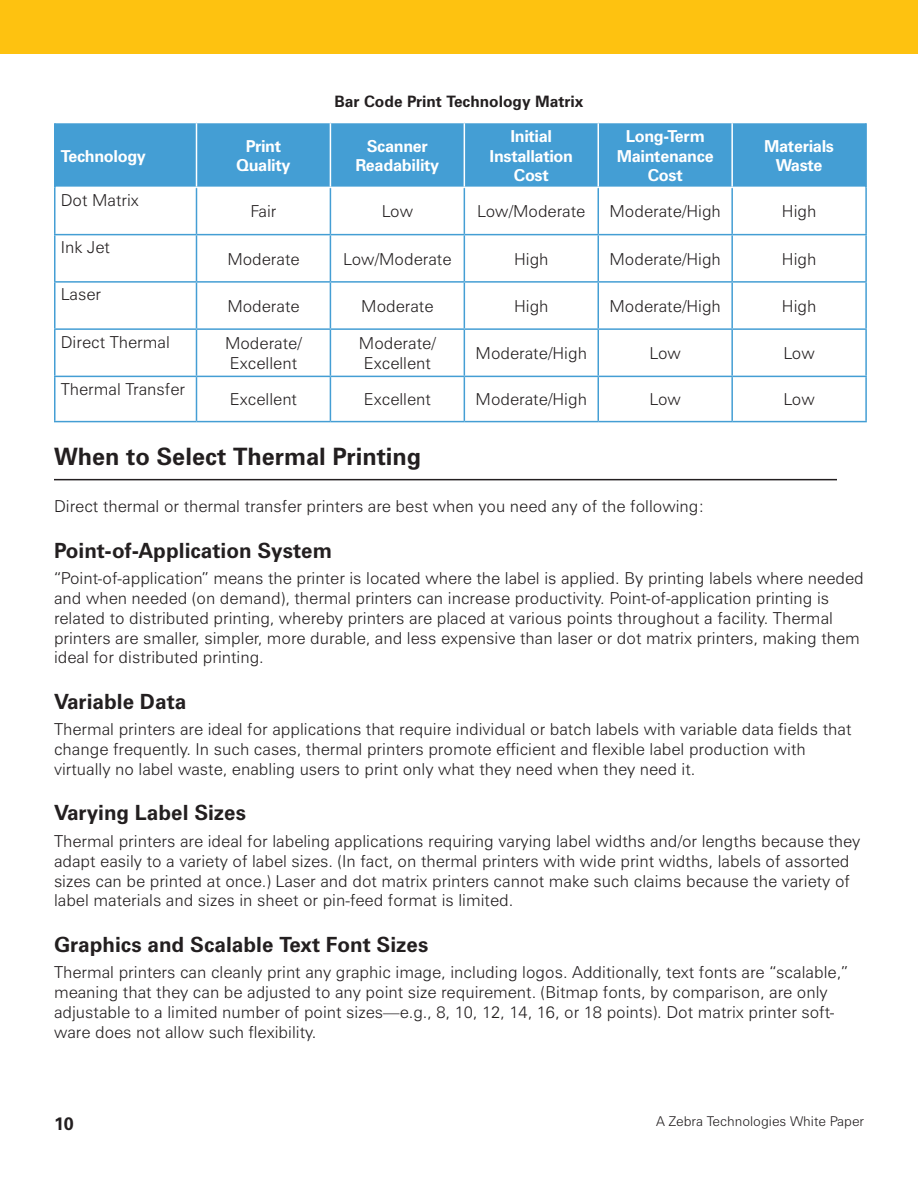
<style>
.page{position:relative;width:918px;height:1188px;background:#fff}
.page>*{position:absolute;margin:0;border:0;box-sizing:border-box;transform-origin:0 0}
.t1{font:700 24px "Zurich BT";color:#231f20}
.t2{font:700 21px "Zurich BT";color:#231f20}
.t3{font:700 18px "Zurich BT";color:#231f20}
.t4{font:300 16.5px/19.8px "Zurich BT";color:#231f20}
.t5{font:700 16.5px/19.8px "Zurich BT";letter-spacing:-.02em;color:#fff;text-align:center}
.t6{font:700 15.75px "Zurich BT";color:#231f20}
.t7{font:300 13.5px "Zurich BT";color:#231f20}
</style>
<div class="page">
<div style="left:0;top:0;width:917px;height:54px;background:#fec210"></div>
<hr style="left:917px;top:0;width:1px;height:54px;background:#fec210">
<hr style="left:54px;top:479px;width:783px;height:1px;background:#231f20">
<div style="left:56px;top:123px;width:809px;height:64px;background:#449ed4"></div>
<hr style="left:196px;top:123px;width:1px;height:64px;background:#fff">
<hr style="left:330px;top:123px;width:1px;height:64px;background:#fff">
<hr style="left:464px;top:123px;width:1px;height:64px;background:#fff">
<hr style="left:598px;top:123px;width:1px;height:64px;background:#fff">
<hr style="left:731px;top:123px;width:2px;height:64px;background:#fff">
<hr style="left:54px;top:187px;width:2px;height:47px;background:#449ed4">
<hr style="left:196px;top:188px;width:1px;height:46px;background:#449ed4">
<hr style="left:330px;top:188px;width:1px;height:46px;background:#449ed4">
<hr style="left:464px;top:188px;width:1px;height:46px;background:#449ed4">
<hr style="left:598px;top:188px;width:1px;height:46px;background:#449ed4">
<hr style="left:731px;top:188px;width:2px;height:46px;background:#449ed4">
<hr style="left:865px;top:187px;width:2px;height:47px;background:#449ed4">
<hr style="left:54px;top:234px;width:142px;height:1px;background:#449ed4">
<hr style="left:54px;top:235px;width:2px;height:46px;background:#449ed4">
<hr style="left:196px;top:234px;width:134px;height:1px;background:#449ed4">
<hr style="left:196px;top:235px;width:1px;height:46px;background:#449ed4">
<hr style="left:330px;top:234px;width:134px;height:1px;background:#449ed4">
<hr style="left:330px;top:235px;width:1px;height:46px;background:#449ed4">
<hr style="left:464px;top:234px;width:134px;height:1px;background:#449ed4">
<hr style="left:464px;top:235px;width:1px;height:46px;background:#449ed4">
<hr style="left:598px;top:234px;width:134px;height:1px;background:#449ed4">
<hr style="left:598px;top:235px;width:1px;height:46px;background:#449ed4">
<hr style="left:732px;top:234px;width:135px;height:1px;background:#449ed4">
<hr style="left:731px;top:235px;width:2px;height:46px;background:#449ed4">
<hr style="left:865px;top:235px;width:2px;height:46px;background:#449ed4">
<hr style="left:54px;top:281px;width:142px;height:2px;background:#449ed4">
<hr style="left:54px;top:283px;width:2px;height:45px;background:#449ed4">
<hr style="left:196px;top:281px;width:134px;height:2px;background:#449ed4">
<hr style="left:196px;top:283px;width:1px;height:45px;background:#449ed4">
<hr style="left:330px;top:281px;width:134px;height:2px;background:#449ed4">
<hr style="left:330px;top:283px;width:1px;height:45px;background:#449ed4">
<hr style="left:464px;top:281px;width:134px;height:2px;background:#449ed4">
<hr style="left:464px;top:283px;width:1px;height:45px;background:#449ed4">
<hr style="left:598px;top:281px;width:134px;height:2px;background:#449ed4">
<hr style="left:598px;top:283px;width:1px;height:45px;background:#449ed4">
<hr style="left:732px;top:281px;width:135px;height:2px;background:#449ed4">
<hr style="left:731px;top:283px;width:2px;height:45px;background:#449ed4">
<hr style="left:865px;top:283px;width:2px;height:45px;background:#449ed4">
<hr style="left:54px;top:328px;width:142px;height:2px;background:#449ed4">
<hr style="left:54px;top:330px;width:2px;height:46px;background:#449ed4">
<hr style="left:196px;top:328px;width:134px;height:2px;background:#449ed4">
<hr style="left:196px;top:330px;width:1px;height:46px;background:#449ed4">
<hr style="left:330px;top:328px;width:134px;height:2px;background:#449ed4">
<hr style="left:330px;top:330px;width:1px;height:46px;background:#449ed4">
<hr style="left:464px;top:328px;width:134px;height:2px;background:#449ed4">
<hr style="left:464px;top:330px;width:1px;height:46px;background:#449ed4">
<hr style="left:598px;top:328px;width:134px;height:2px;background:#449ed4">
<hr style="left:598px;top:330px;width:1px;height:46px;background:#449ed4">
<hr style="left:732px;top:328px;width:135px;height:2px;background:#449ed4">
<hr style="left:731px;top:330px;width:2px;height:46px;background:#449ed4">
<hr style="left:865px;top:330px;width:2px;height:46px;background:#449ed4">
<hr style="left:54px;top:376px;width:142px;height:1px;background:#449ed4">
<hr style="left:54px;top:377px;width:2px;height:44px;background:#449ed4">
<hr style="left:196px;top:376px;width:134px;height:1px;background:#449ed4">
<hr style="left:196px;top:377px;width:1px;height:44px;background:#449ed4">
<hr style="left:330px;top:376px;width:134px;height:1px;background:#449ed4">
<hr style="left:330px;top:377px;width:1px;height:44px;background:#449ed4">
<hr style="left:464px;top:376px;width:134px;height:1px;background:#449ed4">
<hr style="left:464px;top:377px;width:1px;height:44px;background:#449ed4">
<hr style="left:598px;top:376px;width:134px;height:1px;background:#449ed4">
<hr style="left:598px;top:377px;width:1px;height:44px;background:#449ed4">
<hr style="left:732px;top:376px;width:135px;height:1px;background:#449ed4">
<hr style="left:731px;top:377px;width:2px;height:44px;background:#449ed4">
<hr style="left:865px;top:377px;width:2px;height:44px;background:#449ed4">
<hr style="left:54px;top:421px;width:142px;height:1px;background:#449ed4">
<hr style="left:196px;top:421px;width:134px;height:1px;background:#449ed4">
<hr style="left:330px;top:421px;width:134px;height:1px;background:#449ed4">
<hr style="left:464px;top:421px;width:134px;height:1px;background:#449ed4">
<hr style="left:598px;top:421px;width:134px;height:1px;background:#449ed4">
<hr style="left:732px;top:421px;width:135px;height:1px;background:#449ed4">
<hr style="left:54px;top:123px;width:2px;height:64px;background:#449ed4">
<hr style="left:865px;top:123px;width:2px;height:64px;background:#449ed4">
<p class="t6" style="left:334px;top:92px;width:251px">Bar Code Print Technology Matrix</p>
<p class="t5" style="left:61px;top:146px;width:87px">Technology</p>
<p class="t5" style="left:236px;top:136px;width:56px">Print<br>Quality</p>
<p class="t5" style="left:355px;top:136px;width:85px">Scanner<br>Readability</p>
<p class="t5" style="left:490px;top:126px;width:85px">Initial<br>Installation<br>Cost</p>
<p class="t5" style="left:617px;top:126px;width:98px">Long-Term<br>Maintenance<br>Cost</p>
<p class="t5" style="left:764px;top:136px;width:71px">Materials<br>Waste</p>
<p class="t4" style="left:61px;top:190px;width:80px">Dot Matrix</p>
<p class="t4" style="left:250px;top:201px;width:28px">Fair</p>
<p class="t4" style="left:382px;top:201px;width:33px">Low</p>
<p class="t4" style="left:477px;top:201px;width:110px">Low/Moderate</p>
<p class="t4" style="left:610px;top:201px;width:113px">Moderate/High</p>
<p class="t4" style="left:782px;top:201px;width:36px">High</p>
<p class="t4" style="left:61px;top:237px;width:51px">Ink Jet</p>
<p class="t4" style="left:227px;top:249px;width:74px">Moderate</p>
<p class="t4" style="left:343px;top:249px;width:110px">Low/Moderate</p>
<p class="t4" style="left:514px;top:249px;width:36px">High</p>
<p class="t4" style="left:610px;top:249px;width:113px">Moderate/High</p>
<p class="t4" style="left:782px;top:249px;width:36px">High</p>
<p class="t4" style="left:61px;top:285px;width:42px">Laser</p>
<p class="t4" style="left:227px;top:296px;width:74px">Moderate</p>
<p class="t4" style="left:361px;top:296px;width:74px">Moderate</p>
<p class="t4" style="left:514px;top:296px;width:36px">High</p>
<p class="t4" style="left:610px;top:296px;width:113px">Moderate/High</p>
<p class="t4" style="left:782px;top:296px;width:36px">High</p>
<p class="t4" style="left:61px;top:332px;width:111px">Direct Thermal</p>
<p class="t4" style="left:225px;top:333px;width:78px">Moderate/<br>Excellent</p>
<p class="t4" style="left:359px;top:333px;width:78px">Moderate/<br>Excellent</p>
<p class="t4" style="left:476px;top:343px;width:113px">Moderate/High</p>
<p class="t4" style="left:650px;top:343px;width:33px">Low</p>
<p class="t4" style="left:783px;top:343px;width:33px">Low</p>
<p class="t4" style="left:61px;top:379px;width:126px">Thermal Transfer</p>
<p class="t4" style="left:230px;top:389px;width:69px">Excellent</p>
<p class="t4" style="left:364px;top:389px;width:69px">Excellent</p>
<p class="t4" style="left:476px;top:389px;width:113px">Moderate/High</p>
<p class="t4" style="left:650px;top:389px;width:33px">Low</p>
<p class="t4" style="left:783px;top:389px;width:33px">Low</p>
<p class="t1" style="left:54px;top:442px;width:369px">When to Select Thermal Printing</p>
<p class="t4" style="left:54px;top:496px;width:652px">Direct thermal or thermal transfer printers are best when you need any of the following:</p>
<p class="t2" style="left:54px;top:537px;width:279px">Point-of-Application System</p>
<p class="t4" style="left:54px;top:568px;width:811px">“Point-of-application” means the printer is located where the label is applied. By printing labels where needed and when needed (on demand), thermal printers can increase productivity. Point-of-application printing is related to distributed printing, whereby printers are placed at various points throughout a facility. Thermal printers are smaller, simpler, more durable, and less expensive than laser or dot matrix printers, making them ideal for distributed printing.</p>
<p class="t2" style="left:54px;top:689px;width:134px">Variable Data</p>
<p class="t4" style="left:54px;top:720px;width:799px">Thermal printers are ideal for applications that require individual or batch labels with variable data fields that change frequently. In such cases, thermal printers promote efficient and flexible label production with virtually no label waste, enabling users to print only what they need when they need it.</p>
<p class="t2" style="left:54px;top:800px;width:194px">Varying Label Sizes</p>
<p class="t4" style="left:54px;top:831px;width:808px">Thermal printers are ideal for labeling applications requiring varying label widths and/or lengths because they adapt easily to a variety of label sizes. (In fact, on thermal printers with wide print widths, labels of assorted sizes can be printed at once.) Laser and dot matrix printers cannot make such claims because the variety of label materials and sizes in sheet or pin-feed format is limited.</p>
<p class="t2" style="left:54px;top:932px;width:376px">Graphics and Scalable Text Font Sizes</p>
<p class="t4" style="left:54px;top:963px;width:796px">Thermal printers can cleanly print any graphic image, including logos. Additionally, text fonts are “scalable,” meaning that they can be adjusted to any point size requirement. (Bitmap fonts, by comparison, are only adjustable to a limited number of point sizes—e.g., 8, 10, 12, 14, 16, or 18 points). Dot matrix printer soft&shy;ware does not allow such flexibility.</p>
<p class="t3" style="left:54px;top:1113px;width:21px">10</p>
<p class="t7" style="left:656px;top:1113px;width:209px">A Zebra Technologies White Paper</p>
</div>
